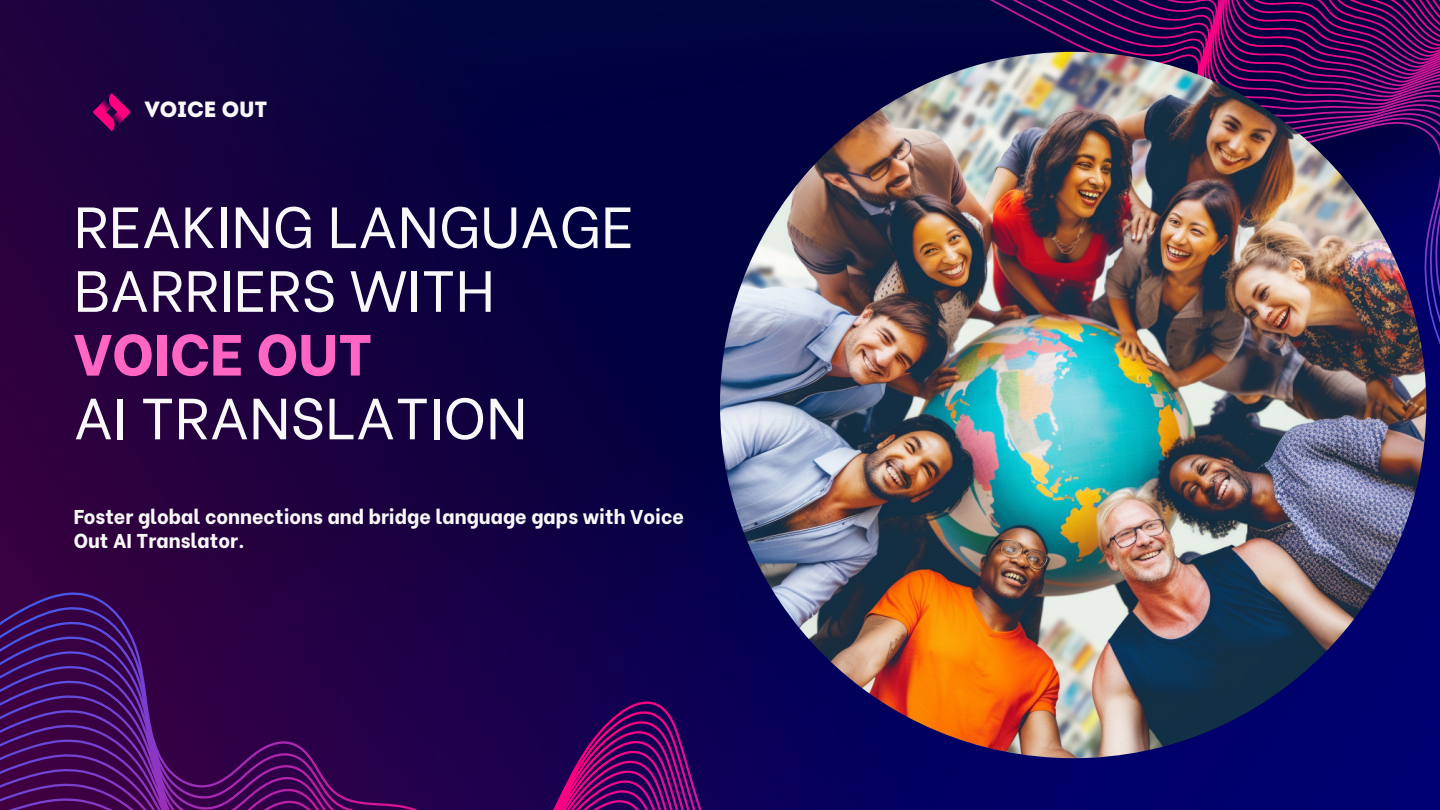
<style>
.page{position:relative;width:1440px;height:810px;background:#fff}
.page>*{position:absolute;margin:0;border:0;box-sizing:border-box;transform-origin:0 0}
.t1{font:58px/63.8px "Be Vietnam";color:#f8f8f8}
.t2{font:800 58px "Be Vietnam";color:#ff66c4}
.t3{font:900 22px "Intro";color:#f8f8f8}
.t4{font:800 20px/24px "Be Vietnam";color:#f8f8f8}
</style>
<div class="page">
<img style="left:0;top:0;width:1440px;height:810px">
<svg style="left:0;top:576px;width:767px;height:234px;background:#2b0352"></svg>
<svg style="left:946px;top:0;width:494px;height:351px;background:#2e0457"></svg>
<svg style="left:93px;top:93px;width:37px;height:38px"></svg>
<img style="left:720px;top:52px;width:706px;height:706px;border-radius:50%">
<p class="t3" style="left:145px;top:101px;width:124px">VOICE OUT</p>
<h1 class="t1" style="left:74px;top:189px;width:562px">REAKING LANGUAGE<br>BARRIERS WITH</h1>
<h1 class="t2" style="left:74px;top:306px;width:300px">VOICE OUT</h1>
<h1 class="t1" style="left:74px;top:380px;width:455px">AI TRANSLATION</h1>
<p class="t4" style="left:74px;top:503px;width:612px">Foster global connections and bridge language gaps with Voice<br>Out AI Translator.</p>
</div>
